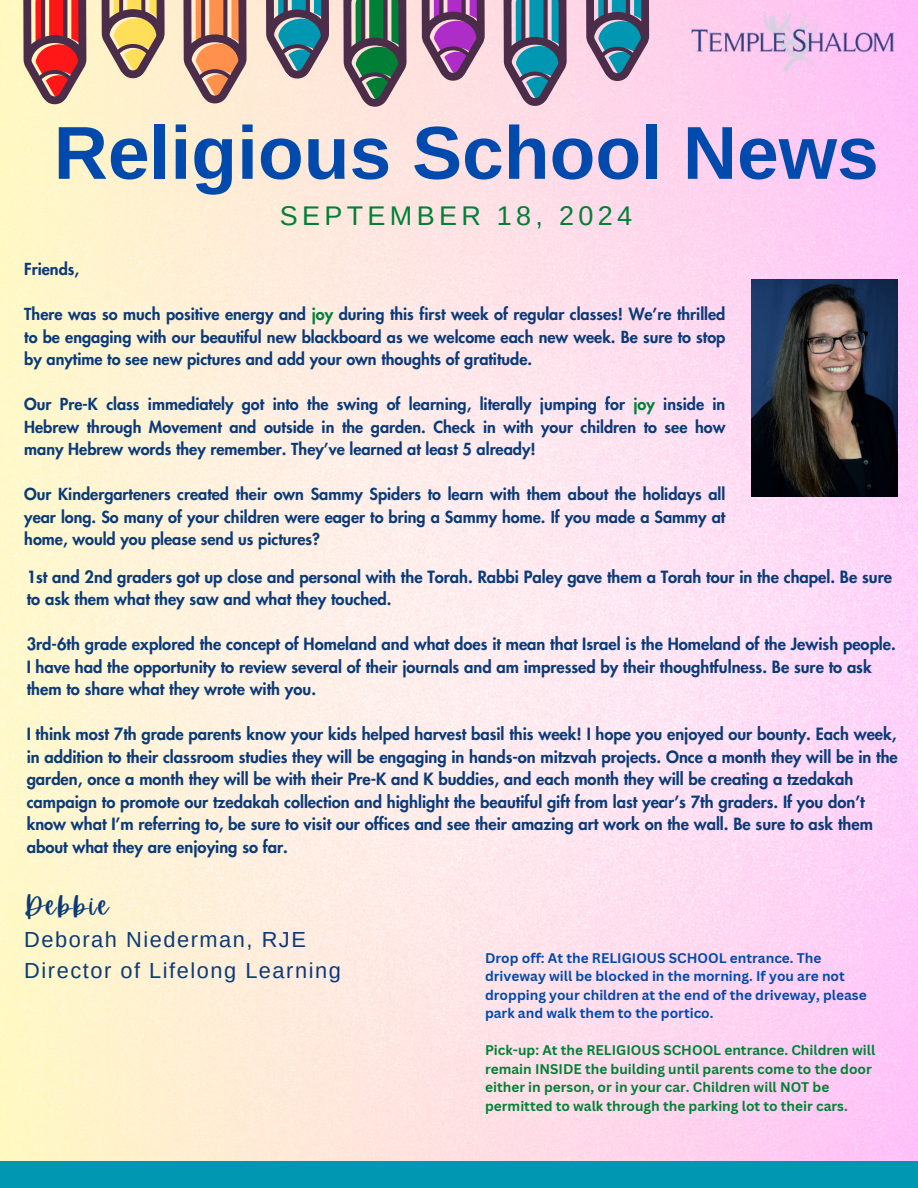
<style>
.page{position:relative;width:918px;height:1188px;background:#fff}
.page>*{position:absolute;margin:0;border:0;box-sizing:border-box;transform-origin:0 0}
.t1{font:700 75px "Arimo";color:#004aad}
.t2{font:27px "Arimo";letter-spacing:.16em;color:#008037}
.t3{font:26.55px "Apricots";letter-spacing:.07em;color:#0b3a79}
.t4{font:21.75px/30.3px "Arimo";letter-spacing:.07em;color:#0b3a79}
.t5{font:800 16.5px/22.5px "Futura LT Pro";color:#0b3a79}
.t6{font:800 16.2px/22.5px "Futura LT Pro";color:#0b3a79;text-align:justify}
.t7{font:700 13.65px/18.5px "Canva Sans";color:#008037}
.t8{font:700 13.65px/18.5px "Canva Sans";color:#004aad}
.s1{color:#008037}
</style>
<div class="page">
<img style="left:0;top:0;width:918px;height:1162px">
<svg style="left:0;top:0;width:707px;height:112px"></svg>
<img style="left:674px;top:0;width:233px;height:87px">
<img style="left:752px;top:280px;width:145px;height:216px">
<div style="left:0;top:1162px;width:918px;height:26px;background:#0097b2"></div>
<p class="t1" style="left:54px;top:111px;width:827px">Religious School News</p>
<p class="t2" style="left:280px;top:200px;width:354px">SEPTEMBER 18, 2024</p>
<p class="t6" style="left:24px;top:259px;width:56px">Friends,</p>
<p class="t6" style="left:24px;top:304px;width:703px">There was so much positive energy and <span class="s1">joy</span> during this first week of regular classes! We’re thrilled to be engaging with our beautiful new blackboard as we welcome each new week. Be sure to stop by anytime to see new pictures and add your own thoughts of gratitude.</p>
<p class="t6" style="left:24px;top:394px;width:703px">Our Pre-K class immediately got into the swing of learning, literally jumping for <span class="s1">joy</span> inside in Hebrew through Movement and outside in the garden. Check in with your children to see how many Hebrew words they remember. They’ve learned at least 5 already!</p>
<p class="t6" style="left:24px;top:484px;width:703px">Our Kindergarteners created their own Sammy Spiders to learn with them about the holidays all year long. So many of your children were eager to bring a Sammy home. If you made a Sammy at home, would you please send us pictures?</p>
<h4 class="t5" style="left:27px;top:566px;width:867px">1st and 2nd graders got up close and personal with the Torah. Rabbi Paley gave them a Torah tour in the chapel. Be sure to ask them what they saw and what they touched.</h4>
<h4 class="t5" style="left:27px;top:634px;width:871px">3rd-6th grade explored the concept of Homeland and what does it mean that Israel is the Homeland of the Jewish people.<br>I have had the opportunity to review several of their journals and am impressed by their thoughtfulness. Be sure to ask them to share what they wrote with you.</h4>
<h4 class="t5" style="left:27px;top:724px;width:873px">I think most 7th grade parents know your kids helped harvest basil this week! I hope you enjoyed our bounty. Each week, in addition to their classroom studies they will be engaging in hands-on mitzvah projects. Once a month they will be in the garden, once a month they will be with their Pre-K and K buddies, and each month they will be creating a tzedakah campaign to promote our tzedakah collection and highlight the beautiful gift from last year’s 7th graders. If you don’t know what I’m referring to, be sure to visit our offices and see their amazing art work on the wall. Be sure to ask them about what they are enjoying so far.</h4>
<p class="t3" style="left:24px;top:890px;width:86px">Debbie</p>
<p class="t4" style="left:24px;top:925px;width:318px">Deborah Niederman, RJE<br>Director of Lifelong Learning</p>
<h1 class="t8" style="left:485px;top:948px;width:383px">Drop off: At the RELIGIOUS SCHOOL entrance. The driveway will be blocked in the morning. If you are not dropping your children at the end of the driveway, please park and walk them to the portico.</h1>
<h2 class="t7" style="left:485px;top:1041px;width:392px">Pick-up: At the RELIGIOUS SCHOOL entrance. Children will remain INSIDE the building until parents come to the door either in person, or in your car. Children will NOT be permitted to walk through the parking lot to their cars.</h2>
</div>
